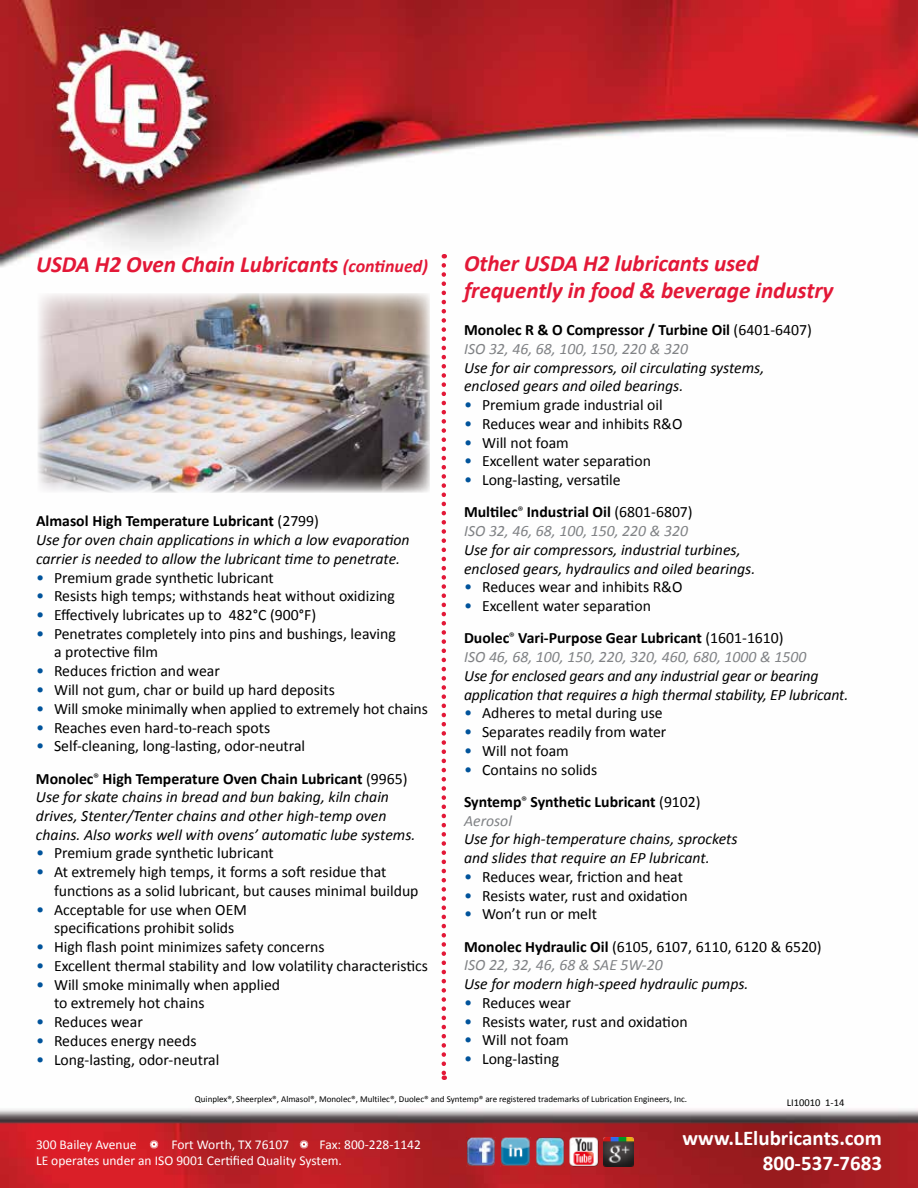
<style>
.page{position:relative;width:918px;height:1188px;background:#fff}
.page>*{position:absolute;margin:0;border:0;box-sizing:border-box;transform-origin:0 0}
.t1{font:italic 700 23.25px/27px "Calibri";letter-spacing:-.005em;color:#e31837}
.t2{font:700 21px/25.2px "Calibri";color:#fff;text-align:right}
.t3{font:15.75px/18.8px "Calibri";color:#000}
.t4{font:italic 15.75px/18.8px "Calibri";color:#000}
.t5{font:700 15.75px/18.8px "Calibri";color:#000}
.t6{font:italic 15.75px "Calibri";color:#808285}
.t7{font:13.5px/16.2px "Calibri";color:#fff}
.t8{font:10.5px "Calibri";color:#000}
.t9{font:9px "Calibri";color:#000}
.s1{font-weight:400}
.s2{font-weight:400;font-style:italic;color:#808285}
.s3{font-size:16.5px;color:#00539b}
.s4{font-weight:700}
.s5{font-family:"Adobe Garamond Pro";font-weight:700}
.s6{font-weight:400;font-size:16.5px;color:#00539b}
.s7{font-family:"Adobe Garamond Pro"}
.s8{font-size:18px}
.s9{font-weight:700;font-style:normal}
.s10{font-style:normal}
</style>
<div class="page">
<img style="left:0;top:0;width:918px;height:1188px">
<svg style="left:150px;top:1140px;width:8px;height:9px"></svg>
<svg style="left:300px;top:1140px;width:8px;height:9px"></svg>
<svg style="left:442px;top:265px;width:4px;height:815px"></svg>
<img style="left:38px;top:293px;width:392px;height:200px">
<img style="left:467px;top:1138px;width:29px;height:29px">
<img style="left:501px;top:1138px;width:29px;height:29px">
<img style="left:570px;top:1138px;width:29px;height:29px">
<img style="left:535px;top:1138px;width:30px;height:29px">
<img style="left:604px;top:1138px;width:29px;height:29px">
<h1 class="t1" style="left:464px;top:249px;width:371px">Other USDA H2 lubricants used frequently in food &amp; beverage industry</h1>
<p class="t5" style="left:464px;top:320px;width:349px">Monolec R &amp; O Compressor / Turbine Oil <span class="s1">(6401-6407)<br></span><span class="s2">ISO 32, 46, 68, 100, 150, 220 &amp; 320</span></p>
<p class="t4" style="left:464px;top:357px;width:302px">Use for air compressors, oil circulating systems, enclosed gears and oiled bearings.</p>
<p class="t3" style="left:464px;top:395px;width:200px"><span class="s3">•</span> Premium grade industrial oil</p>
<p class="t3" style="left:464px;top:414px;width:220px"><span class="s3">•</span> Reduces wear and inhibits R&amp;O</p>
<p class="t3" style="left:464px;top:432px;width:106px"><span class="s3">•</span> Will not foam</p>
<p class="t3" style="left:464px;top:451px;width:188px"><span class="s3">•</span> Excellent water separation</p>
<p class="t3" style="left:464px;top:463px;width:230px;line-height:32.2px"><span class="s3">•</span> Long-lasting, versatile<br><span class="s4">Multilec</span><span class="s5">®</span> <span class="s4">Industrial Oil</span> (6801-6807)</p>
<p class="t6" style="left:464px;top:521px;width:226px">ISO 32, 46, 68, 100, 150, 220 &amp; 320</p>
<p class="t4" style="left:464px;top:540px;width:293px">Use for air compressors, industrial turbines, enclosed gears, hydraulics and oiled bearings.</p>
<p class="t3" style="left:464px;top:577px;width:220px"><span class="s3">•</span> Reduces wear and inhibits R&amp;O</p>
<p class="t3" style="left:464px;top:589px;width:321px;line-height:32.2px"><span class="s3">•</span> Excellent water separation<br><span class="s4">Duolec</span><span class="s5">®</span> <span class="s4">Vari-Purpose Gear Lubricant</span> (1601-1610)</p>
<p class="t6" style="left:464px;top:647px;width:344px">ISO 46, 68, 100, 150, 220, 320, 460, 680, 1000 &amp; 1500</p>
<p class="t4" style="left:464px;top:666px;width:386px">Use for enclosed gears and any industrial gear or bearing application that requires a high thermal stability, EP lubricant.</p>
<p class="t3" style="left:464px;top:703px;width:200px"><span class="s3">•</span> Adheres to metal during use</p>
<p class="t3" style="left:464px;top:722px;width:204px"><span class="s3">•</span> Separates readily from water</p>
<p class="t3" style="left:464px;top:741px;width:106px"><span class="s3">•</span> Will not foam</p>
<p class="t5" style="left:464px;top:753px;width:238px;line-height:32.2px"><span class="s6">•</span> <span class="s1">Contains no solids<br></span>Syntemp<span class="s7">®</span> Synthetic Lubricant <span class="s1">(9102)</span></p>
<p class="t6" style="left:464px;top:811px;width:49px">Aerosol</p>
<p class="t4" style="left:464px;top:829px;width:275px">Use for high-temperature chains, sprockets and slides that require an EP lubricant.</p>
<p class="t3" style="left:464px;top:867px;width:220px"><span class="s3">•</span> Reduces wear, friction and heat</p>
<p class="t3" style="left:464px;top:885px;width:225px"><span class="s3">•</span> Resists water, rust and oxidation</p>
<p class="t3" style="left:464px;top:897px;width:359px;line-height:32.2px"><span class="s3">•</span> Won’t run or melt<br><span class="s4">Monolec Hydraulic Oil</span> (6105, 6107, 6110, 6120 &amp; 6520)</p>
<p class="t6" style="left:464px;top:955px;width:200px">ISO 22, 32, 46, 68 &amp; SAE 5W-20</p>
<p class="t4" style="left:464px;top:974px;width:286px">Use for modern high-speed hydraulic pumps.</p>
<p class="t3" style="left:464px;top:993px;width:108px"><span class="s3">•</span> Reduces wear</p>
<p class="t3" style="left:464px;top:1011px;width:225px"><span class="s3">•</span> Resists water, rust and oxidation</p>
<p class="t3" style="left:464px;top:1030px;width:106px"><span class="s3">•</span> Will not foam</p>
<p class="t3" style="left:464px;top:1049px;width:97px"><span class="s3">•</span> Long-lasting</p>
<p class="t9" style="left:195px;top:1093px;width:494px">Quinplex®, Sheerplex®, Almasol®, Monolec®, Multilec®, Duolec® and Syntemp® are registered trademarks of Lubrication Engineers, Inc.</p>
<p class="t8" style="left:787px;top:1096px;width:59px">LI10010 1-14</p>
<h1 class="t1" style="left:36px;top:250px;width:394px">USDA H2 Oven Chain Lubricants <span class="s8">(continued)</span></h1>
<p class="t4" style="left:36px;top:511px;width:375px"><span class="s9">Almasol High Temperature Lubricant</span> <span class="s10">(2799)<br></span>Use for oven chain applications in which a low evaporation carrier is needed to allow the lubricant time to penetrate.</p>
<p class="t3" style="left:36px;top:567px;width:239px"><span class="s3">•</span> Premium grade synthetic lubricant</p>
<p class="t3" style="left:36px;top:586px;width:360px"><span class="s3">•</span> Resists high temps; withstands heat without oxidizing</p>
<p class="t3" style="left:36px;top:605px;width:282px"><span class="s3">•</span> Effectively lubricates up to 482°C (900°F)</p>
<p class="t3" style="left:54px;top:623px;width:343px;text-indent:-18px"><span class="s3">•</span> Penetrates completely into pins and bushings, leaving a protective film</p>
<p class="t3" style="left:36px;top:661px;width:186px"><span class="s3">•</span> Reduces friction and wear</p>
<p class="t3" style="left:36px;top:680px;width:301px"><span class="s3">•</span> Will not gum, char or build up hard deposits</p>
<p class="t3" style="left:36px;top:698px;width:393px"><span class="s3">•</span> Will smoke minimally when applied to extremely hot chains</p>
<p class="t3" style="left:36px;top:717px;width:236px"><span class="s3">•</span> Reaches even hard-to-reach spots</p>
<p class="t3" style="left:36px;top:729px;width:373px;line-height:32.2px"><span class="s3">•</span> Self-cleaning, long-lasting, odor-neutral<br><span class="s4">Monolec</span><span class="s5">®</span> <span class="s4">High Temperature Oven Chain Lubricant</span> (9965)</p>
<p class="t4" style="left:36px;top:787px;width:381px">Use for skate chains in bread and bun baking, kiln chain drives, Stenter/Tenter chains and other high-temp oven chains. Also works well with ovens’ automatic lube systems.</p>
<p class="t3" style="left:36px;top:843px;width:239px"><span class="s3">•</span> Premium grade synthetic lubricant</p>
<p class="t3" style="left:54px;top:862px;width:366px;text-indent:-18px"><span class="s3">•</span> At extremely high temps, it forms a soft residue that functions as a solid lubricant, but causes minimal buildup</p>
<p class="t3" style="left:36px;top:899px;width:212px;text-align:center"><span class="s3">•</span> Acceptable for use when OEM specifications prohibit solids</p>
<p class="t3" style="left:36px;top:937px;width:290px"><span class="s3">•</span> High flash point minimizes safety concerns</p>
<p class="t3" style="left:36px;top:956px;width:394px"><span class="s3">•</span> Excellent thermal stability and low volatility characteristics</p>
<p class="t3" style="left:54px;top:974px;width:228px;text-indent:-18px"><span class="s3">•</span> Will smoke minimally when applied to extremely hot chains</p>
<p class="t3" style="left:36px;top:1012px;width:108px"><span class="s3">•</span> Reduces wear</p>
<p class="t3" style="left:36px;top:1031px;width:162px"><span class="s3">•</span> Reduces energy needs</p>
<p class="t3" style="left:36px;top:1049px;width:185px"><span class="s3">•</span> Long-lasting, odor-neutral</p>
<p class="t7" style="left:36px;top:1136px;width:386px;text-indent:284px">Fax: 800-228-1142<br>LE operates under an ISO 9001 Certified Quality System.</p>
<h2 class="t2" style="left:683px;top:1124px;width:201px">www.LElubricants.com<br>800-537-7683</h2>
<p class="t7" style="left:36px;top:1136px;width:102px">300 Bailey Avenue</p>
<p class="t7" style="left:171px;top:1136px;width:119px">Fort Worth, TX 76107</p>
</div>
